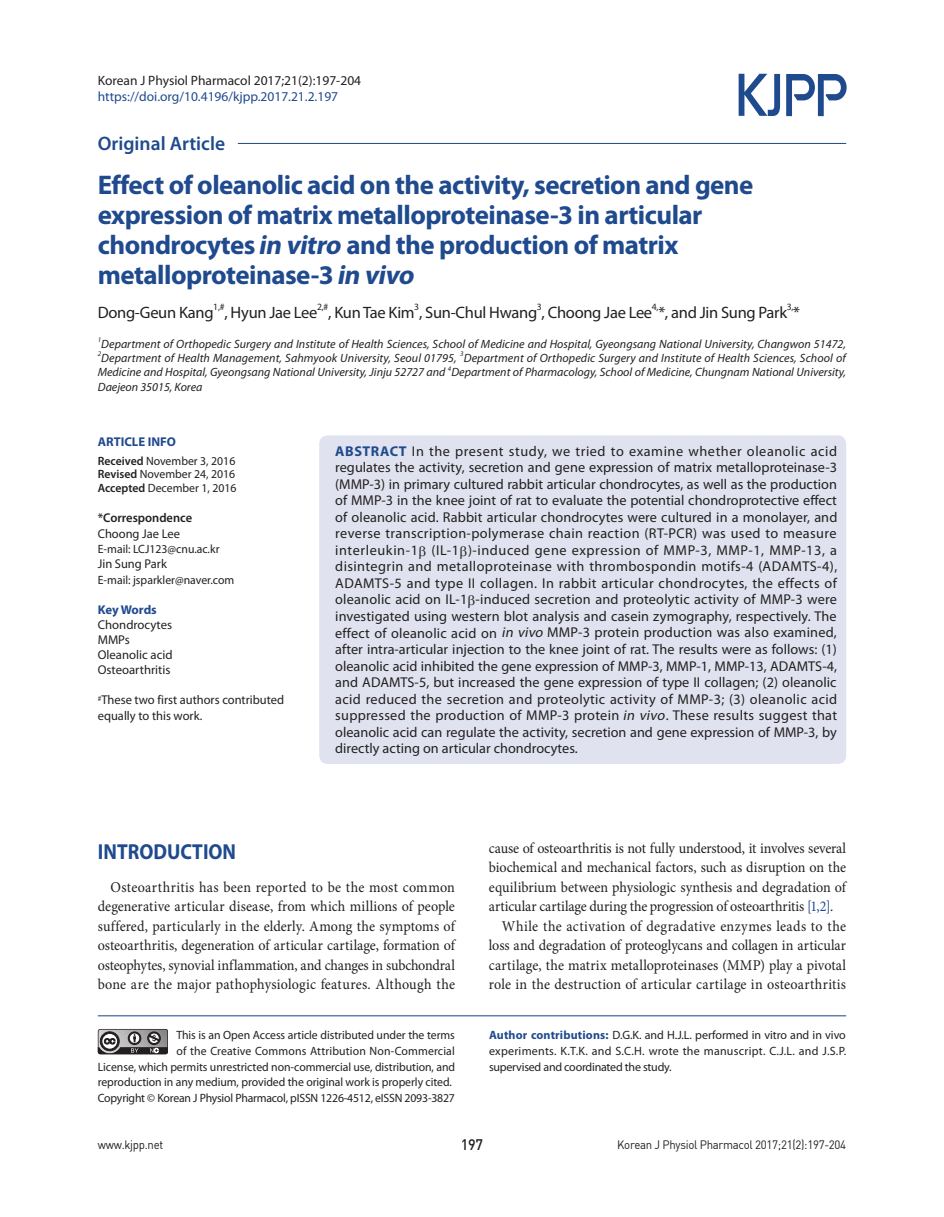
<style>
.page{position:relative;width:944px;height:1217px;background:#fff}
.page>*{position:absolute;margin:0;border:0;box-sizing:border-box;transform-origin:0 0}
.t1{font:700 27px/30px "Myriad Pro";letter-spacing:-.02em;color:#204a8e}
.t2{font:700 21.75px "Myriad Pro";color:#204a8e;scale:.9 1}
.t3{font:600 19.5px "Myriad Pro";color:#204a8e}
.t4{font:16.5px "Myriad Pro";letter-spacing:-.02em;color:#231f20}
.t5{font:15px/19.5px "Minion Pro";letter-spacing:.005em;color:#231f20;text-align:justify;scale:.94 1}
.t6{font:15px "Minion Pro";letter-spacing:-.015em;color:#231f20;scale:.94 1}
.t7{font:15px "Minion Pro";letter-spacing:.025em;color:#231f20;scale:.94 1}
.t8{font:15px "Dinmed";color:#231f20;scale:.95 1}
.t9{font:14.25px/16.5px "Myriad Pro";color:#231f20;text-align:justify}
.t10{font:13.5px/16.2px "Myriad Pro";color:#204a8e}
.t11{font:12.75px/15px "Myriad Pro";color:#231f20}
.t12{font:600 12.75px/15.8px "Myriad Pro";color:#231f20}
.t13{font:700 12.75px "Myriad Pro";color:#204a8e}
.t14{font:12px/15.8px "Myriad Pro";letter-spacing:-.005em;color:#231f20;text-align:justify}
.t15{font:italic 12px "Myriad Pro";letter-spacing:.005em;color:#231f20}
.t16{font:12px "Dinreg";letter-spacing:-.025em;color:#231f20;scale:.95 1}
.t17{font:9.6px "Myriad Pro";color:#231f20}
.t18{font:italic 7.05px "Myriad Pro";color:#231f20}
.s1{color:#231f20}
.s2{font-style:italic}
.s3{font-weight:600}
.s4{font-weight:400}
.s5{font-weight:700;color:#204a8e}
.s6{color:#204a8e}
</style>
<div class="page">
<hr style="left:98px;top:1015px;width:748px;height:1px;background:#204a8e">
<svg style="left:98px;top:1029px;width:70px;height:24px;background:#7c7b7b"></svg>
<hr style="left:238px;top:143px;width:608px;height:1px;background:#204a8e">
<svg style="left:739px;top:74px;width:108px;height:42px"></svg>
<div style="left:319px;top:435px;width:527px;height:328px;background:#e0e3ef;border-radius:9px"></div>
<p class="t10" style="left:98px;top:72px;width:265px"><span class="s1">Korean J Physiol Pharmacol 2017;21(2):197-204 </span>https://doi.org/10.4196/kjpp.2017.21.2.197</p>
<p class="t3" style="left:98px;top:131px;width:129px">Original Article</p>
<p class="t1" style="left:98px;top:168px;width:657px">Effect of oleanolic acid on the activity, secretion and gene expression of matrix metalloproteinase-3 in articular chondrocytes <span class="s2">in vitro</span> and the production of matrix metalloproteinase-3 <span class="s2">in vivo</span></p>
<p class="t4" style="left:98px;top:302px;width:117px">Dong-Geun Kang</p>
<p class="t17" style="left:213px;top:300px;width:13px">1,#</p>
<p class="t4" style="left:224px;top:302px;width:94px">, Hyun Jae Lee</p>
<p class="t17" style="left:317px;top:300px;width:13px">2,#</p>
<p class="t4" style="left:328px;top:302px;width:473px">, Kun Tae Kim , Sun-Chul Hwang , Choong Jae Lee *, and Jin Sung Park *</p>
<p class="t17" style="left:414px;top:300px;width:6px">3</p>
<p class="t17" style="left:537px;top:300px;width:6px">3</p>
<p class="t17" style="left:652px;top:300px;width:8px">4,</p>
<p class="t17" style="left:787px;top:300px;width:8px">3,</p>
<p class="t18" style="left:98px;top:335px;width:5px">1</p>
<p class="t15" style="left:101px;top:336px;width:746px">Department of Orthopedic Surgery and Institute of Health Sciences, School of Medicine and Hospital, Gyeongsang National University, Changwon 51472,</p>
<p class="t18" style="left:98px;top:349px;width:5px">2</p>
<p class="t15" style="left:101px;top:350px;width:357px">Department of Health Management, Sahmyook University, Seoul 01795,</p>
<p class="t18" style="left:460px;top:349px;width:5px">3</p>
<p class="t15" style="left:464px;top:350px;width:384px">Department of Orthopedic Surgery and Institute of Health Sciences, School of</p>
<p class="t15" style="left:98px;top:365px;width:349px">Medicine and Hospital, Gyeongsang National University, Jinju 52727 and</p>
<p class="t18" style="left:448px;top:364px;width:5px">4</p>
<p class="t15" style="left:451px;top:365px;width:396px">Department of Pharmacology, School of Medicine, Chungnam National University,</p>
<p class="t15" style="left:98px;top:379px;width:106px">Daejeon 35015, Korea</p>
<p class="t13" style="left:98px;top:433px;width:80px">ARTICLE INFO</p>
<p class="t14" style="left:98px;top:454px;width:140px;line-height:13.5px"><span class="s3">Received</span> November 3, 2016<br><span class="s3">Revised</span> November 24, 2016<br><span class="s3">Accepted</span> December 1, 2016</p>
<p class="t12" style="left:98px;top:509px;width:96px">*Correspondence<br><span class="s4">Choong Jae Lee</span></p>
<p class="t14" style="left:98px;top:540px;width:123px">E-mail: LCJ123@cnu.ac.kr</p>
<p class="t11" style="left:98px;top:556px;width:71px">Jin Sung Park</p>
<p class="t14" style="left:98px;top:571px;width:138px">E-mail: jsparkler@naver.com</p>
<p class="t11" style="left:98px;top:602px;width:76px"><span class="s5">Key Words<br></span>Chondrocytes<br>MMPs<br>Oleanolic acid<br>Osteoarthritis</p>
<p class="t11" style="left:98px;top:691px;width:188px;line-height:15.8px"><sup>#</sup>These two first authors contributed equally to this work.</p>
<p class="t9" style="left:335px;top:442px;width:504px"><span class="s5">ABSTRACT</span> In the present study, we tried to examine whether oleanolic acid regulates the activity, secretion and gene expression of matrix metalloproteinase-3 (MMP-3) in primary cultured rabbit articular chondrocytes, as well as the production of MMP-3 in the knee joint of rat to evaluate the potential chondroprotective effect of oleanolic acid. Rabbit articular chondrocytes were cultured in a monolayer, and reverse transcription-polymerase chain reaction (RT-PCR) was used to measure interleukin-1 (IL-1 )-induced gene expression of MMP-3, MMP-1, MMP-13, a disintegrin and metalloproteinase with thrombospondin motifs-4 (ADAMTS-4), ADAMTS-5 and type II collagen. In rabbit articular chondrocytes, the effects of oleanolic acid on IL-1 -induced secretion and proteolytic activity of MMP-3 were investigated using western blot analysis and casein zymography, respectively. The effect of oleanolic acid on <span class="s2">in vivo</span> MMP-3 protein production was also examined, after intra-articular injection to the knee joint of rat. The results were as follows: (1) oleanolic acid inhibited the gene expression of MMP-3, MMP-1, MMP-13, ADAMTS-4, and ADAMTS-5, but increased the gene expression of type II collagen; (2) oleanolic acid reduced the secretion and proteolytic activity of MMP-3; (3) oleanolic acid suppressed the production of MMP-3 protein <span class="s2">in vivo</span>. These results suggest that oleanolic acid can regulate the activity, secretion and gene expression of MMP-3, by directly acting on articular chondrocytes.</p>
<p class="t2" style="left:98px;top:837px;width:21px">Introduction</p>
<p class="t5" style="left:98px;top:878px;width:381px;text-indent:13px">Osteoarthritis has been reported to be the most common degenerative articular disease, from which millions of people suffered, particularly in the elderly. Among the symptoms of osteoarthritis, degeneration of articular cartilage, formation of osteophytes, synovial inflammation, and changes in subchondral bone are the major pathophysiologic features. Although the</p>
<p class="t14" style="left:98px;top:1026px;width:359px;text-align:right">This is an Open Access article distributed under the terms<br>of the Creative Commons Attribution Non-Commercial<br>License, which permits unrestricted non-commercial use, distribution, and reproduction in any medium, provided the original work is properly cited.<br>Copyright © Korean J Physiol Pharmacol, pISSN 1226-4512, eISSN 2093-3827</p>
<p class="t6" style="left:489px;top:841px;width:381px">cause of osteoarthritis is not fully understood, it involves several</p>
<p class="t5" style="left:489px;top:858px;width:381px">biochemical and mechanical factors, such as disruption on the</p>
<p class="t5" style="left:489px;top:878px;width:381px">equilibrium between physiologic synthesis and degradation of</p>
<p class="t5" style="left:489px;top:897px;width:368px">articular cartilage during the progression of osteoarthritis <span class="s6">[1,2]</span>.</p>
<p class="t7" style="left:502px;top:919px;width:368px">While the activation of degradative enzymes leads to the</p>
<p class="t5" style="left:489px;top:936px;width:381px">loss and degradation of proteoglycans and collagen in articular</p>
<p class="t5" style="left:489px;top:956px;width:381px">cartilage, the matrix metalloproteinases (MMP) play a pivotal</p>
<p class="t5" style="left:489px;top:975px;width:381px">role in the destruction of articular cartilage in osteoarthritis</p>
<p class="t14" style="left:489px;top:1026px;width:359px"><span class="s5">Author contributions:</span> D.G.K. and H.J.L. performed in vitro and in vivo experiments. K.T.K. and S.C.H. wrote the manuscript. C.J.L. and J.S.P. supervised and coordinated the study.</p>
<p class="t16" style="left:98px;top:1136px;width:70px">www.kjpp.net</p>
<p class="t8" style="left:461px;top:1135px;width:25px">197</p>
<p class="t16" style="left:617px;top:1136px;width:243px">Korean J Physiol Pharmacol 2017;21(2):197-204</p>
</div>
